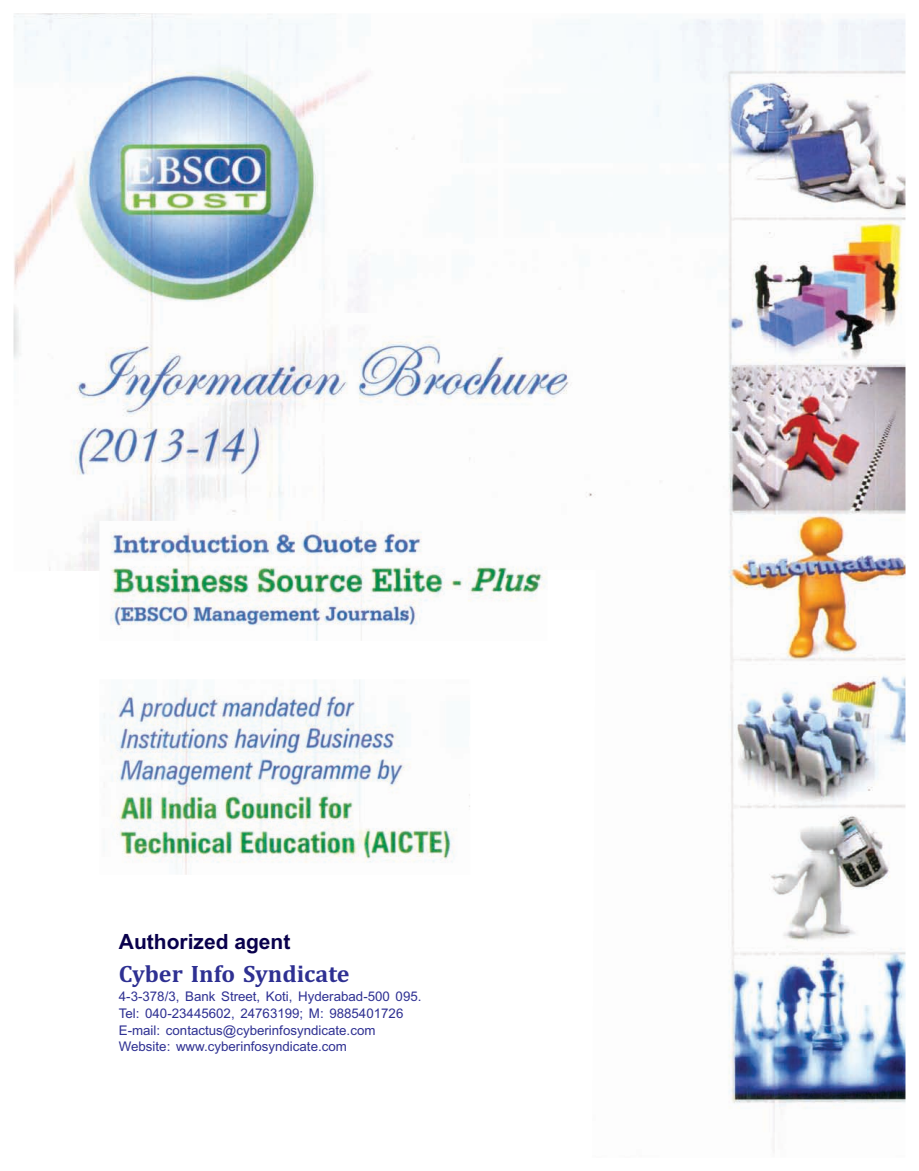
<style>
.page{position:relative;width:919px;height:1171px;background:#fff}
.page>*{position:absolute;margin:0;border:0;box-sizing:border-box;transform-origin:0 0}
.t1{font:700 24px "Cambria";color:#2e3092}
.t2{font:700 21px "Arial";color:#09004c}
.t3{font:13.35px/16.6px "Arial";color:#2e3092}
</style>
<div class="page">
<img style="left:14px;top:13px;width:891px;height:1138px">
<img style="left:99px;top:678px;width:371px;height:196px">
<img style="left:99px;top:520px;width:448px;height:120px">
<h2 class="t2" style="left:119px;top:933px;width:173px">Authorized agent</h2>
<h1 class="t1" style="left:119px;top:962px;width:232px">Cyber Info Syndicate</h1>
<p class="t3" style="left:119px;top:989px;width:304px">4-3-378/3, Bank Street, Koti, Hyderabad-500 095.<br>Tel: 040-23445602, 24763199; M: 9885401726<br>E-mail: contactus@cyberinfosyndicate.com Website: www.cyberinfosyndicate.com</p>
</div>
